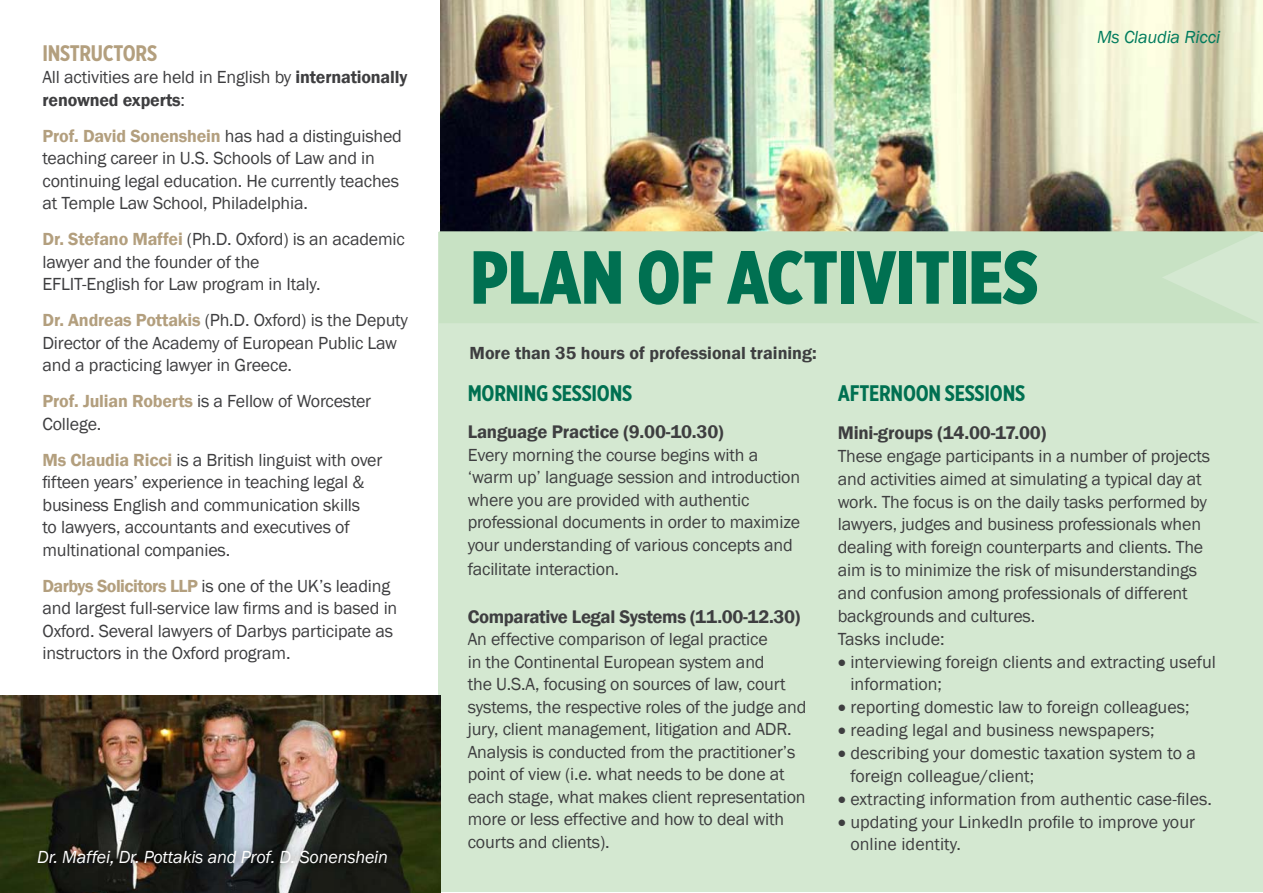
<style>
.page{position:relative;width:1263px;height:893px;background:#fff}
.page>*{position:absolute;margin:0;border:0;box-sizing:border-box;transform-origin:0 0}
.t1{font:900 75px "Gotham X Narrow";color:#007051}
.t2{font:700 22.5px "Gotham X Narrow";letter-spacing:-.01em;color:#007051}
.t3{font:700 22.5px "Gotham X Narrow";letter-spacing:-.01em;color:#b39f7e}
.t4{font:600 18.75px "Franklin Gothic";letter-spacing:-.01em;color:#3e3e40}
.t5{font:18px/22.5px "Franklin Gothic";letter-spacing:-.01em;color:#3e3e40}
.t6{font:italic 18px "Franklin Gothic";letter-spacing:-.01em;color:#fff}
.t7{font:600 18px "Franklin Gothic";color:#3e3e40}
.t8{font:italic 18px "Franklin Gothic";letter-spacing:-.01em;color:#007b5d}
.s1{font-weight:600}
.s2{font-weight:600;color:#b39f7e}
</style>
<div class="page">
<img style="left:440px;top:0;width:823px;height:232px">
<div style="left:438px;top:232px;width:825px;height:660px;background:#d4e8d1"></div>
<div style="left:439px;top:231px;width:822px;height:92px;background:#c8e2c4"></div>
<img style="left:0;top:696px;width:440px;height:197px">
<div style="left:28px;top:842px;width:417px;height:51px;background:#000;opacity:.75"></div>
<p class="t3" style="left:43px;top:39px;width:116px">INSTRUCTORS</p>
<p class="t5" style="left:43px;top:66px;width:366px">All activities are held in English by <span class="s1">internationally renowned experts</span>:</p>
<p class="t5" style="left:43px;top:125px;width:361px"><span class="s2">Prof. David Sonenshein</span> has had a distinguished teaching career in U.S. Schools of Law and in continuing legal education. He currently teaches at Temple Law School, Philadelphia.</p>
<p class="t5" style="left:43px;top:228px;width:364px"><span class="s2">Dr. Stefano Maffei</span> (Ph.D. Oxford) is an academic lawyer and the founder of the<br>EFLIT-English for Law program in Italy.</p>
<p class="t5" style="left:43px;top:309px;width:367px"><span class="s2">Dr. Andreas Pottakis</span> (Ph.D. Oxford) is the Deputy<br>Director of the Academy of European Public Law and a practicing lawyer in Greece.</p>
<p class="t5" style="left:43px;top:390px;width:330px"><span class="s2">Prof. Julian Roberts</span> is a Fellow of Worcester<br>College.</p>
<p class="t5" style="left:43px;top:449px;width:341px"><span class="s2">Ms Claudia Ricci</span> is a British linguist with over fifteen years’ experience in teaching legal &amp; business English and communication skills<br>to lawyers, accountants and executives of multinational companies.</p>
<p class="t5" style="left:43px;top:575px;width:356px"><span class="s2">Darbys Solicitors LLP</span> is one of the UK’s leading and largest full-service law firms and is based in Oxford. Several lawyers of Darbys participate as instructors in the Oxford program.</p>
<p class="t6" style="left:37px;top:846px;width:352px">Dr. Maffei, Dr. Pottakis and Prof. D. Sonenshein</p>
<p class="t8" style="left:1097px;top:25px;width:125px">Ms Claudia Ricci</p>
<h1 class="t1" style="left:471px;top:230px;width:569px">PLAN OF ACTIVITIES</h1>
<p class="t7" style="left:469px;top:342px;width:349px">More than 35 hours of professional training:</p>
<p class="t2" style="left:468px;top:379px;width:166px">MORNING SESSIONS</p>
<p class="t4" style="left:468px;top:420px;width:257px">Language Practice (9.00-10.30)</p>
<p class="t5" style="left:468px;top:444px;width:334px">Every morning the course begins with a ‘warm up’ language session and introduction where you are provided with authentic professional documents in order to maximize your understanding of various concepts and facilitate interaction.</p>
<p class="t4" style="left:468px;top:605px;width:334px">Comparative Legal Systems (11.00-12.30)</p>
<p class="t5" style="left:468px;top:628px;width:340px">An effective comparison of legal practice<br>in the Continental European system and<br>the U.S.A, focusing on sources of law, court systems, the respective roles of the judge and jury, client management, litigation and ADR.<br>Analysis is conducted from the practitioner’s point of view (i.e. what needs to be done at each stage, what makes client representation more or less effective and how to deal with courts and clients).</p>
<p class="t2" style="left:838px;top:379px;width:189px">AFTERNOON SESSIONS</p>
<p class="t4" style="left:838px;top:421px;width:210px">Mini-groups (14.00-17.00)</p>
<p class="t5" style="left:838px;top:445px;width:374px">These engage participants in a number of projects and activities aimed at simulating a typical day at work. The focus is on the daily tasks performed by lawyers, judges and business professionals when dealing with foreign counterparts and clients. The aim is to minimize the risk of misunderstandings and confusion among professionals of different backgrounds and cultures.<br>Tasks include:</p>
<p class="t5" style="left:850px;top:650px;width:367px;text-indent:-13px">• interviewing foreign clients and extracting useful information;</p>
<p class="t5" style="left:838px;top:696px;width:353px">• reporting domestic law to foreign colleagues;</p>
<p class="t5" style="left:838px;top:719px;width:318px">• reading legal and business newspapers;</p>
<p class="t5" style="left:850px;top:742px;width:347px;text-indent:-13px">• describing your domestic taxation system to a foreign colleague/client;</p>
<p class="t5" style="left:838px;top:788px;width:376px">• extracting information from authentic case-files.</p>
<p class="t5" style="left:850px;top:811px;width:346px;text-indent:-13px">• updating your LinkedIn profile to improve your online identity.</p>
</div>
